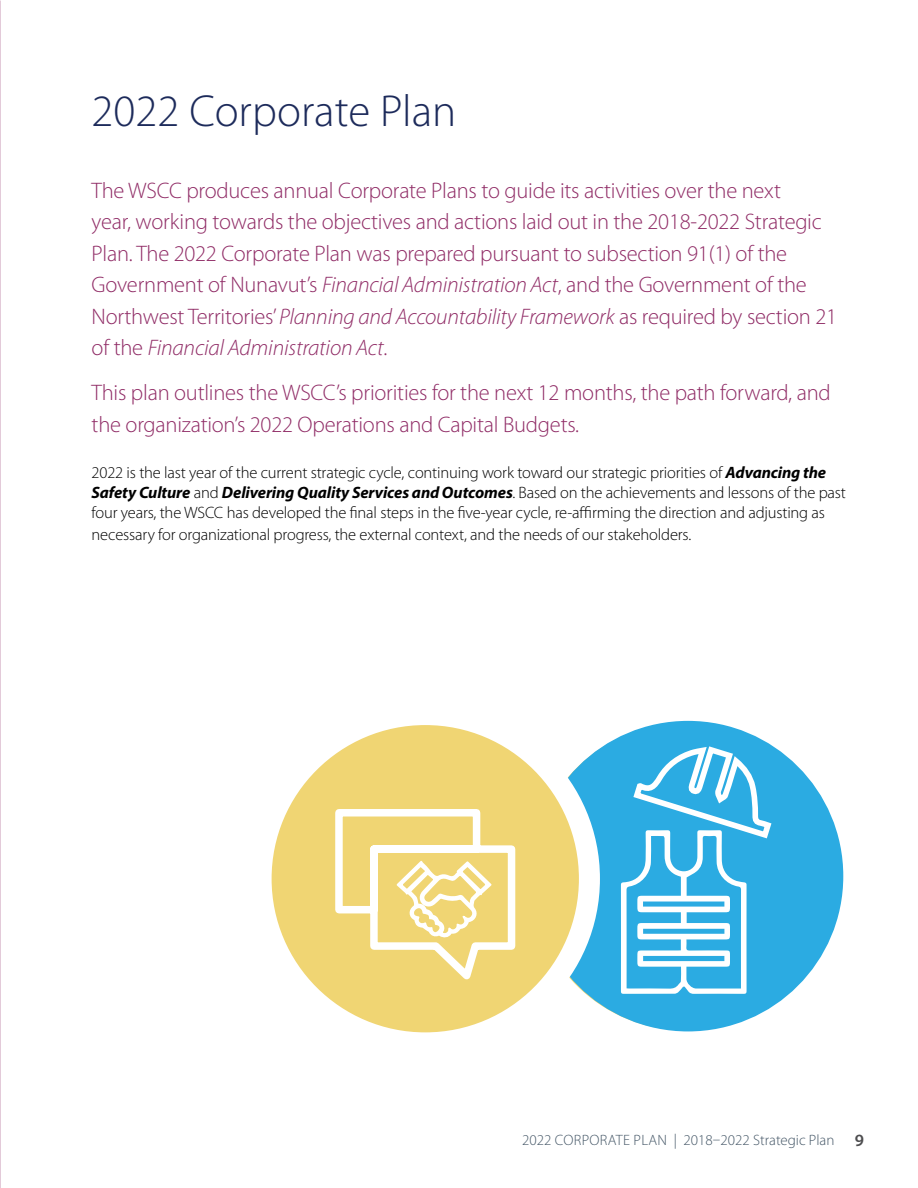
<style>
.page{position:relative;width:918px;height:1188px;background:#fff}
.page>*{position:absolute;margin:0;border:0;box-sizing:border-box;transform-origin:0 0}
.t1{font:300 45px "Myriad Pro";color:#1d2b5b}
.t2{font:300 22.5px/31.5px "Myriad Pro";letter-spacing:-.01em;color:#902c66}
.t3{font:300 16.5px/19.8px "Myriad Pro";letter-spacing:-.01em;color:#000}
.t4{font:300 15px "Myriad Pro";color:#455767}
.s1{font-style:italic}
.s2{font-weight:700;font-style:italic}
.s3{font-weight:600;font-size:17.25px;color:#4d4d4f}
</style>
<div class="page">
<svg style="left:521px;top:713px;width:328px;height:328px"></svg>
<div style="left:510px;top:702px;width:350px;height:349px;border:21px solid #fff;border-radius:50%"></div>
<div style="left:533px;top:721px;width:310px;height:310px;background:#2babe2;border-radius:50%"></div>
<svg style="left:621px;top:743px;width:154px;height:251px"></svg>
<svg style="left:261px;top:715px;width:328px;height:328px;background:#f2db87"></svg>
<div style="left:251px;top:704px;width:349px;height:349px;border:21px solid #fff;border-radius:50%"></div>
<svg style="left:331px;top:805px;width:188px;height:185px"></svg>
<h1 class="t1" style="left:92px;top:83px;width:366px">2022 Corporate Plan</h1>
<p class="t2" style="left:92px;top:174px;width:747px">The WSCC produces annual Corporate Plans to guide its activities over the next<br>year, working towards the objectives and actions laid out in the 2018-2022 Strategic Plan. The 2022 Corporate Plan was prepared pursuant to subsection 91(1) of the Government of Nunavut’s <span class="s1">Financial Administration Act</span>, and the Government of the Northwest Territories’ <span class="s1">Planning and Accountability Framework</span> as required by section 21 of the <span class="s1">Financial Administration Act</span>.</p>
<p class="t2" style="left:92px;top:377px;width:741px">This plan outlines the WSCC’s priorities for the next 12 months, the path forward, and the organization’s 2022 Operations and Capital Budgets.</p>
<p class="t3" style="left:92px;top:463px;width:756px">2022 is the last year of the current strategic cycle, continuing work toward our strategic priorities of <span class="s2">Advancing the<br>Safety Culture</span> and <span class="s2">Delivering Quality Services and Outcomes</span>. Based on the achievements and lessons of the past four years, the WSCC has developed the final steps in the five-year cycle, re-affirming the direction and adjusting as</p>
<p class="t3" style="left:92px;top:525px;width:601px">necessary for organizational progress, the external context, and the needs of our stakeholders.</p>
<p class="t4" style="left:522px;top:1131px;width:343px">2022 CORPORATE PLAN | 2018–2022 Strategic Plan <span class="s3">9</span></p>
</div>
